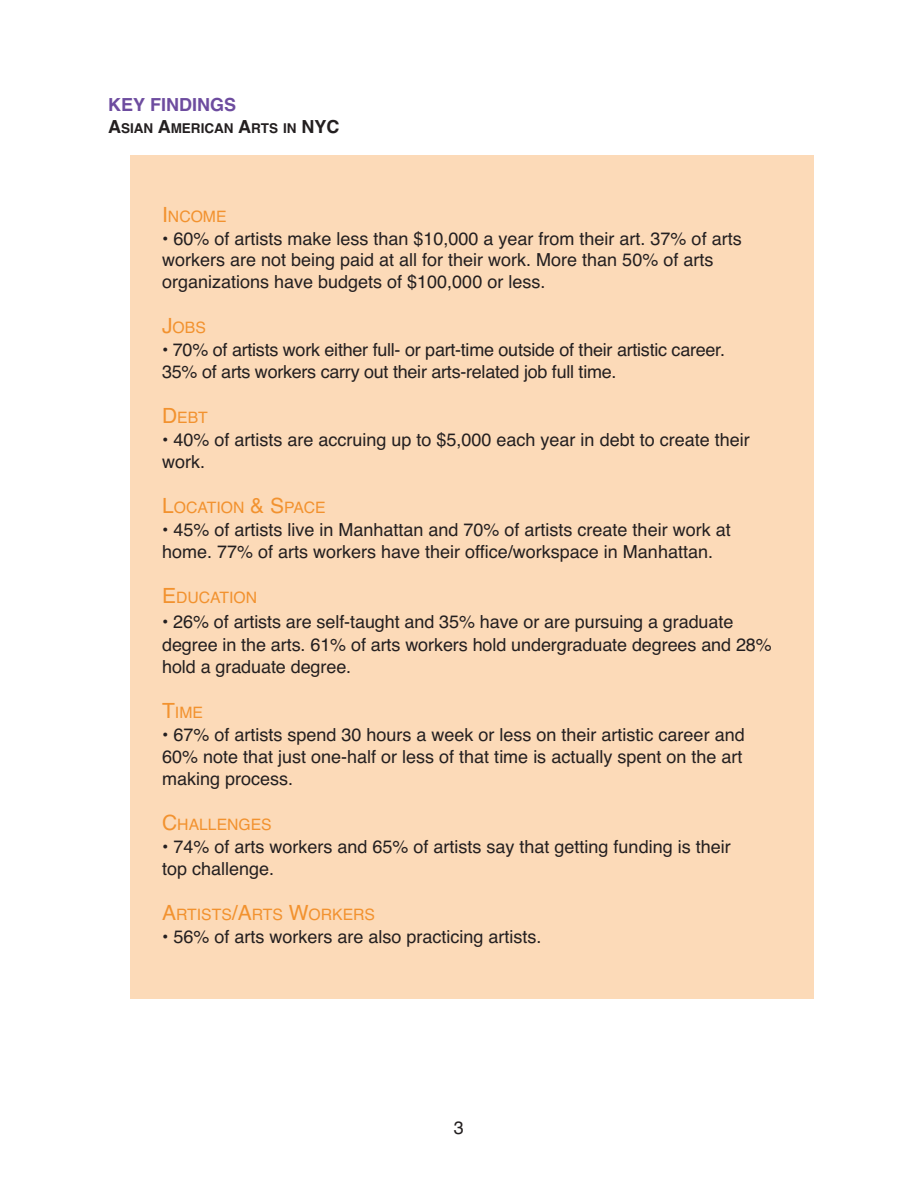
<style>
.page{position:relative;width:918px;height:1188px;background:#fff}
.page>*{position:absolute;margin:0;border:0;box-sizing:border-box;transform-origin:0 0}
.t1{font:18px/21.6px "Helvetica";color:#231f20}
.t2{font:700 18px "Helvetica";color:#6d4c9f}
.t3{font:15.75px "Helvetica";color:#f2922f}
.t4{font:700 13.5px "Helvetica";color:#231f20}
.s1{font-size:18px}
.s2{font-size:21px}
</style>
<div class="page">
<div style="left:130px;top:156px;width:684px;height:843px;background:#fcdab8"></div>
<p class="t2" style="left:108px;top:95px;width:130px">KEY FINDINGS</p>
<p class="t4" style="left:108px;top:120px;width:233px"><span class="s1">A</span>SIAN <span class="s1">A</span>MERICAN <span class="s1">A</span>RTS IN <span class="s1">NYC</span></p>
<p class="t3" style="left:162px;top:207px;width:66px"><span class="s2">I</span>NCOME</p>
<p class="t1" style="left:162px;top:228px;width:581px">• 60% of artists make less than $10,000 a year from their art. 37% of arts workers are not being paid at all for their work. More than 50% of arts organizations have budgets of $100,000 or less.</p>
<p class="t3" style="left:162px;top:319px;width:45px"><span class="s2">J</span>OBS</p>
<p class="t1" style="left:162px;top:339px;width:564px">• 70% of artists work either full- or part-time outside of their artistic career.<br>35% of arts workers carry out their arts-related job full time.</p>
<p class="t3" style="left:162px;top:409px;width:47px"><span class="s2">D</span>EBT</p>
<p class="t1" style="left:162px;top:429px;width:589px">• 40% of artists are accruing up to $5,000 each year in debt to create their work.</p>
<p class="t3" style="left:162px;top:499px;width:165px"><span class="s2">L</span>OCATION <span class="s2">&amp; S</span>PACE</p>
<p class="t1" style="left:162px;top:519px;width:570px">• 45% of artists live in Manhattan and 70% of artists create their work at home. 77% of arts workers have their office/workspace in Manhattan.</p>
<p class="t3" style="left:162px;top:589px;width:97px"><span class="s2">E</span>DUCATION</p>
<p class="t1" style="left:162px;top:611px;width:611px;line-height:22.4px">• 26% of artists are self-taught and 35% have or are pursuing a graduate degree in the arts. 61% of arts workers hold undergraduate degrees and 28% hold a graduate degree.</p>
<p class="t3" style="left:162px;top:704px;width:42px"><span class="s2">T</span>IME</p>
<p class="t1" style="left:162px;top:724px;width:584px">• 67% of artists spend 30 hours a week or less on their artistic career and<br>60% note that just one-half or less of that time is actually spent on the art making process.</p>
<p class="t3" style="left:162px;top:815px;width:111px"><span class="s2">C</span>HALLENGES</p>
<p class="t1" style="left:162px;top:836px;width:570px">• 74% of arts workers and 65% of artists say that getting funding is their top challenge.</p>
<p class="t3" style="left:162px;top:905px;width:214px"><span class="s2">A</span>RTISTS<span class="s2">/A</span>RTS <span class="s2">W</span>ORKERS</p>
<p class="t1" style="left:162px;top:926px;width:381px">• 56% of arts workers are also practicing artists.</p>
<p class="t1" style="left:454px;top:1117px;width:12px">3</p>
</div>
